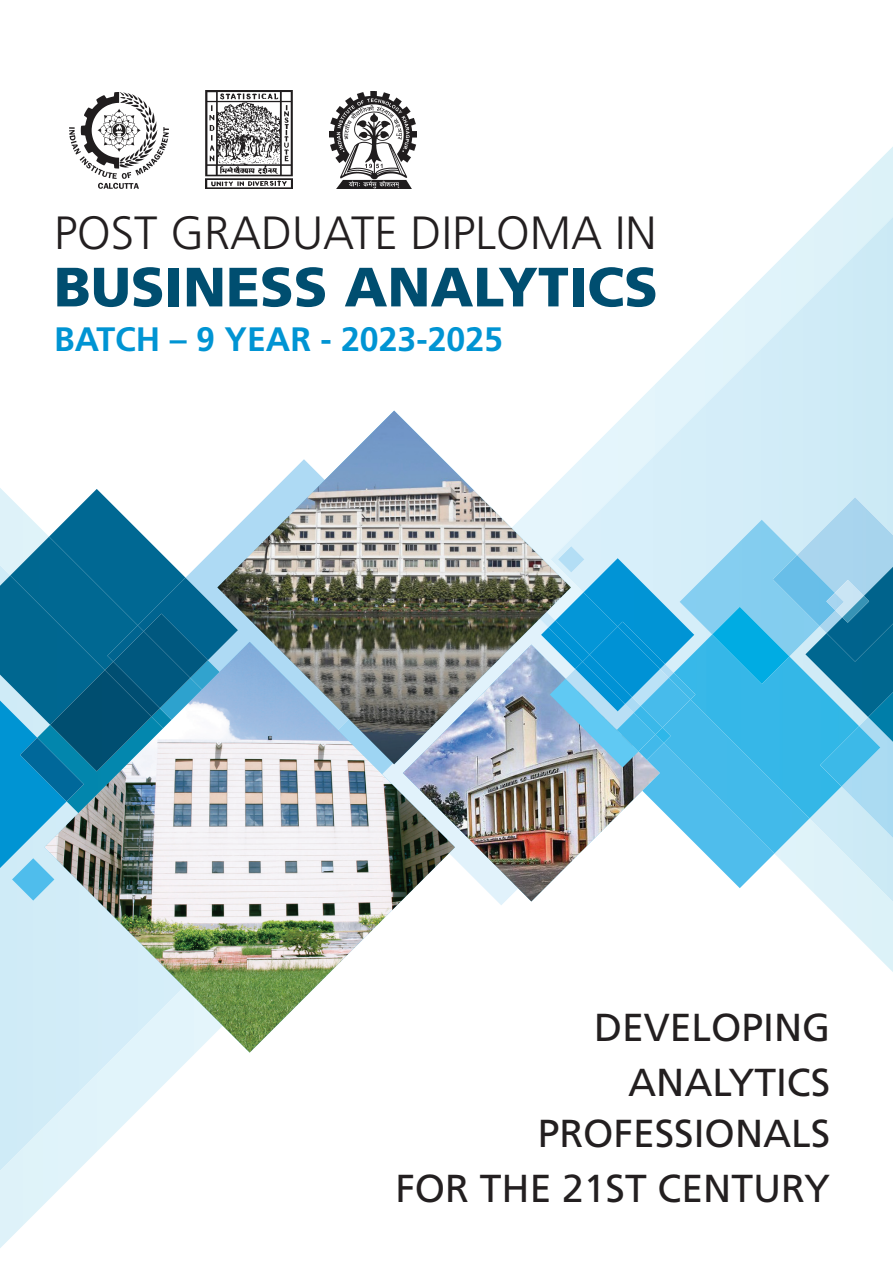
<style>
.page{position:relative;width:893px;height:1263px;background:#fff}
.page>*{position:absolute;margin:0;border:0;box-sizing:border-box;transform-origin:0 0}
.t1{font:900 55.35px "Frutiger LT Std";color:#004e70}
.t2{font:300 46.65px "Frutiger LT Std";color:#231f20}
.t3{font:39px/54.9px "Frutiger LT Std";color:#231f20;text-align:right}
.t4{font:700 33.9px "Frutiger LT Std";color:#0094d3}
</style>
<div class="page">
<svg style="left:823px;top:147px;width:70px;height:825px"></svg>
<img style="left:571px;top:217px;width:322px;height:685px">
<svg style="left:0;top:488px;width:77px;height:760px"></svg>
<img style="left:0;top:565px;width:251px;height:606px">
<img style="left:810px;top:717px;width:31px;height:101px">
<img style="left:0;top:575px;width:10px;height:125px">
<img style="left:44px;top:900px;width:359px;height:152px">
<img style="left:274px;top:411px;width:297px;height:78px">
<img style="left:810px;top:633px;width:83px;height:84px">
<img style="left:841px;top:717px;width:52px;height:121px">
<img style="left:820px;top:726px;width:60px;height:60px">
<img style="left:868px;top:692px;width:25px;height:50px">
<img style="left:0;top:700px;width:10px;height:168px">
<img style="left:10px;top:489px;width:800px;height:411px">
<img style="left:797px;top:497px;width:96px;height:136px">
<img style="left:773px;top:555px;width:62px;height:71px">
<img style="left:827px;top:567px;width:66px;height:95px">
<img style="left:835px;top:580px;width:29px;height:37px">
<img style="left:826px;top:593px;width:18px;height:17px">
<img style="left:842px;top:596px;width:27px;height:27px">
<img style="left:558px;top:546px;width:26px;height:27px">
<img style="left:205px;top:90px;width:88px;height:99px">
<svg style="left:69px;top:92px;width:100px;height:97px"></svg>
<img style="left:206px;top:90px;width:86px;height:99px">
<img style="left:329px;top:91px;width:88px;height:98px">
<p class="t2" style="left:54px;top:207px;width:604px">POST GRADUATE DIPLOMA IN</p>
<h1 class="t1" style="left:54px;top:254px;width:605px">BUSINESS ANALYTICS</h1>
<p class="t4" style="left:54px;top:320px;width:451px">Batch – 9 YEAR - 2023-2025</p>
<p class="t3" style="left:594px;top:1001px;width:238px">DEVELOPING<br>ANALYTICS</p>
<p class="t3" style="left:395px;top:1106px;width:436px">PROFESSIONALS<br>FOR THE 21ST CENTURY</p>
</div>
